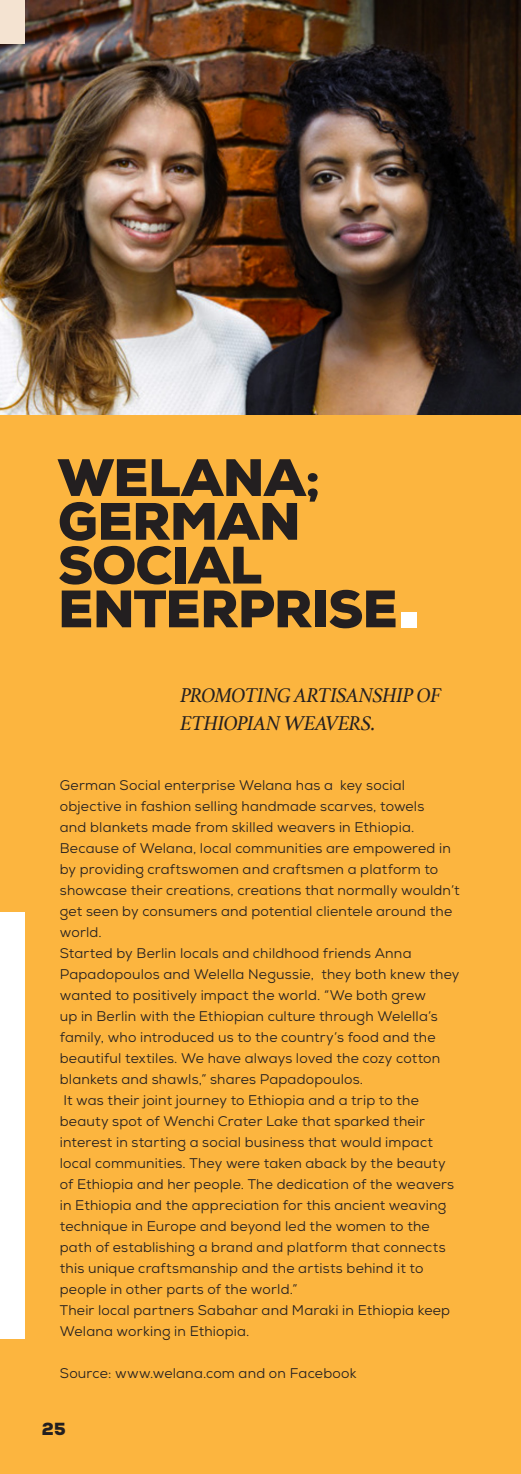
<style>
.page{position:relative;width:521px;height:1474px;background:#fff}
.page>*{position:absolute;margin:0;border:0;box-sizing:border-box;transform-origin:0 0}
.t1{font:900 52.5px/43.8px "Nexa";letter-spacing:-.015em;color:#231f20}
.t2{font:italic 21px/28px "Athelas";letter-spacing:-.05em;color:#231f20}
.t3{font:900 17.5px "Nexa";color:#231f20}
.t4{font:14px/21px "Nexa";letter-spacing:.015em;color:#231f20}
.s1{font-family:"Mont Heavy DEMO";font-weight:400;font-size:87.5px;color:#fff}
</style>
<div class="page">
<div style="left:0;top:0;width:521px;height:1473px;background:#fcb53f"></div>
<img style="left:0;top:0;width:521px;height:414px">
<div style="left:0;top:912px;width:25px;height:426px;background:#fff"></div>
<div style="left:0;top:0;width:25px;height:43px;background:#f4e3d1"></div>
<p class="t1" style="left:58px;top:456px;width:365px">WELANA;<br>GERMAN<br>SOCIAL<br>ENTERPRISE<span class="s1">.</span></p>
<p class="t2" style="left:180px;top:680px;width:263px">PROMOTING ARTISANSHIP OF<br>ETHIOPIAN WEAVERS.</p>
<p class="t4" style="left:60px;top:774px;width:401px">German Social enterprise Welana has a key social objective in fashion selling handmade scarves, towels<br>and blankets made from skilled weavers in Ethiopia.<br>Because of Welana, local communities are empowered in by providing craftswomen and craftsmen a platform to showcase their creations, creations that normally wouldn’t get seen by consumers and potential clientele around the world.</p>
<p class="t4" style="left:60px;top:942px;width:401px">Started by Berlin locals and childhood friends Anna Papadopoulos and Welella Negussie, they both knew they wanted to positively impact the world. “We both grew<br>up in Berlin with the Ethiopian culture through Welella’s family, who introduced us to the country’s food and the beautiful textiles. We have always loved the cozy cotton blankets and shawls,” shares Papadopoulos.</p>
<p class="t4" style="left:60px;top:1089px;width:396px">It was their joint journey to Ethiopia and a trip to the beauty spot of Wenchi Crater Lake that sparked their interest in starting a social business that would impact local communities. They were taken aback by the beauty of Ethiopia and her people. The dedication of the weavers in Ethiopia and the appreciation for this ancient weaving technique in Europe and beyond led the women to the path of establishing a brand and platform that connects this unique craftsmanship and the artists behind it to people in other parts of the world.”</p>
<p class="t4" style="left:60px;top:1299px;width:392px">Their local partners Sabahar and Maraki in Ethiopia keep<br>Welana working in Ethiopia.</p>
<p class="t4" style="left:60px;top:1362px;width:298px">Source: www.welana.com and on Facebook</p>
<p class="t3" style="left:42px;top:1417px;width:25px">25</p>
</div>
